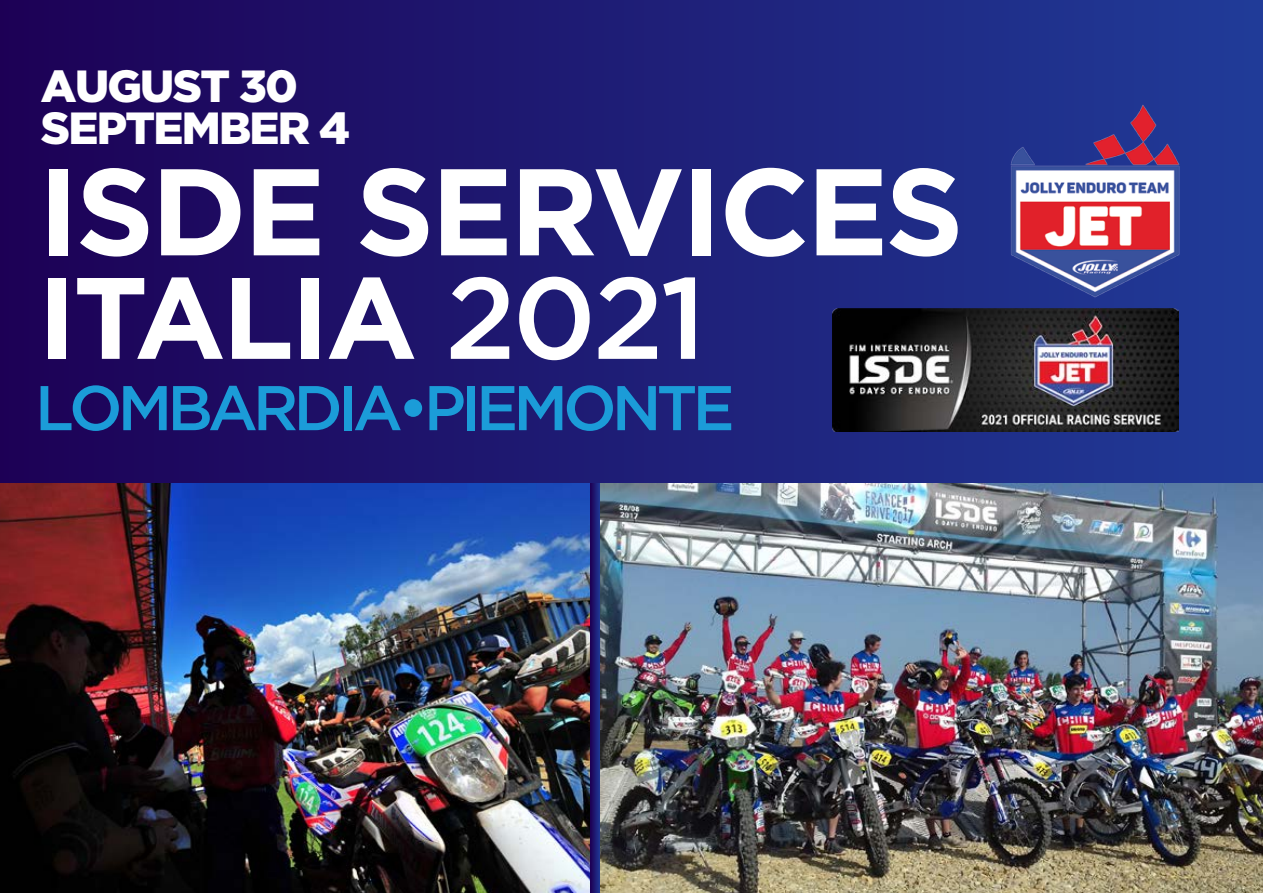
<style>
.page{position:relative;width:1263px;height:893px;background:#fff}
.page>*{position:absolute;margin:0;border:0;box-sizing:border-box;transform-origin:0 0}
.t1{font:900 127.05px "Gotham";color:#fff;scale:.94 1}
.t2{font:700 123px "Gotham";letter-spacing:-.03em;color:#fff}
.t3{font:700 115.5px "Gotham";letter-spacing:-.03em;color:#fff}
.t4{font:500 63px "Gotham";letter-spacing:-.08em;color:#1b9cd8}
.t5{font:900 45px/42px "Gotham";letter-spacing:-.04em;color:#fff}
.s1{font-weight:500}
</style>
<div class="page">
<div style="left:0;top:0;width:1263px;height:496px;background:linear-gradient(to right,#1d0055,#203b98)"></div>
<img style="left:999px;top:96px;width:203px;height:217px">
<img style="left:0;top:483px;width:1263px;height:410px">
<svg style="left:590px;top:483px;width:10px;height:410px;background:#1e1a73"></svg>
<img style="left:832px;top:308px;width:347px;height:124px">
<p class="t5" style="left:41px;top:64px;width:311px">AUGUST 30<br>SEPTEMBER 4</p>
<h1 class="t1" style="left:38px;top:125px;width:868px">SERVIZI ISDE</h1>
<h3 class="t3" style="left:38px;top:241px;width:670px">ITALIA <span class="s1">2021</span></h3>
<p class="t4" style="left:35px;top:367px;width:701px">LOMBARDIA•PIEMONTE</p>
<h2 class="t2" style="left:38px;top:130px;width:927px">ISDE SERVICES</h2>
</div>
